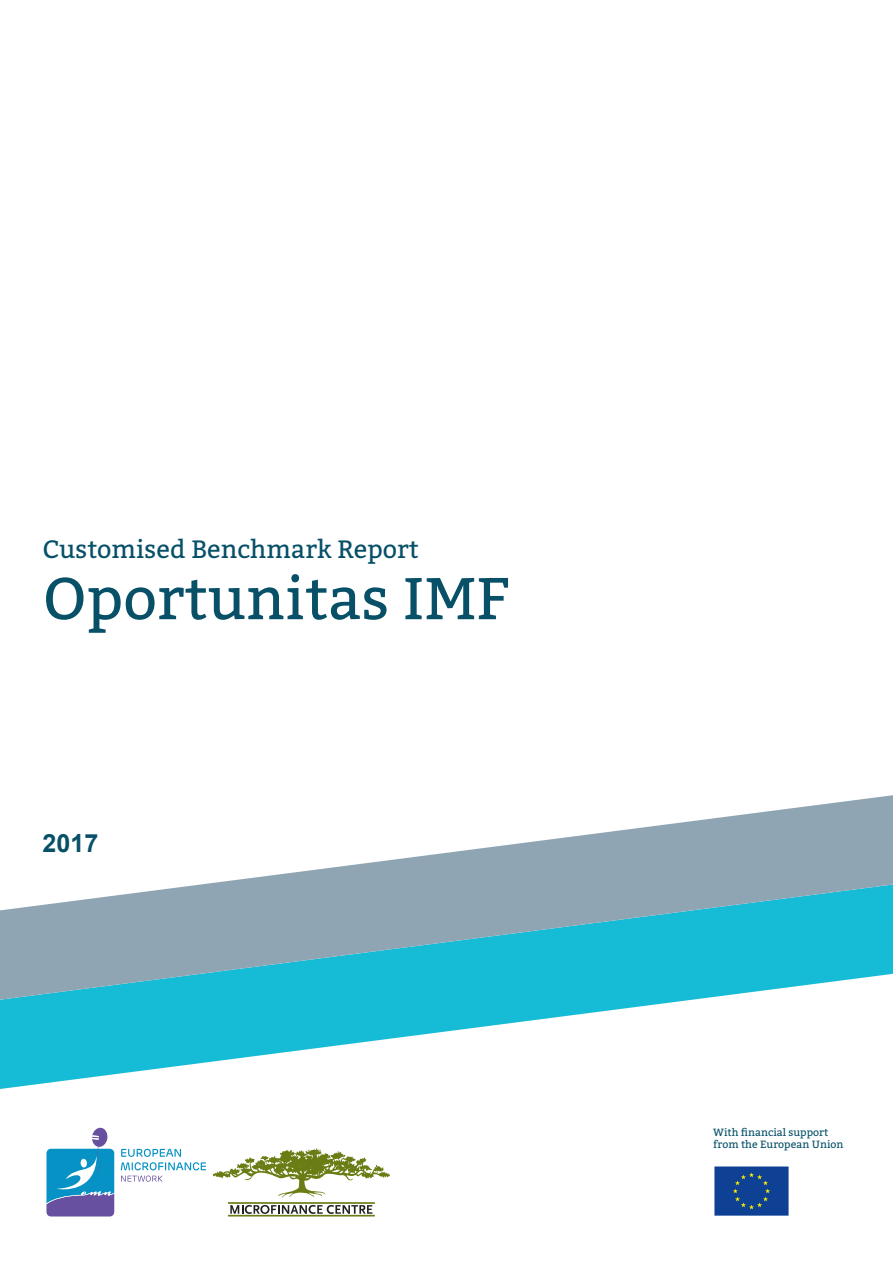
<style>
.page{position:relative;width:893px;height:1263px;background:#fff}
.page>*{position:absolute;margin:0;border:0;box-sizing:border-box;transform-origin:0 0}
.Titles{font:58.95px "Bitter";color:#075068}
.Titles-2{font:25.05px "Bitter";color:#075068}
.Titles-3{font:700 25.05px "Arial";color:#075068}
.Title_3{font:10.5px "Bitter";color:#075068}
</style>
<div class="page">
<svg style="left:47px;top:1127px;width:67px;height:89px"></svg>
<svg style="left:121px;top:1149px;width:85px;height:33px"></svg>
<svg style="left:213px;top:1148px;width:177px;height:50px"></svg>
<svg style="left:230px;top:1205px;width:142px;height:9px"></svg>
<hr style="left:228px;top:1202px;width:147px;height:2px;background:#6a7d14">
<hr style="left:228px;top:1215px;width:147px;height:1px;background:#6a7d14">
<img style="left:714px;top:1166px;width:75px;height:50px">
<svg style="left:0;top:1000px;width:690px;height:89px;fill:#16bbd6"></svg>
<svg style="left:0;top:795px;width:893px;height:205px"></svg>
<p class="Titles-2" style="left:43px;top:531px;width:378px">Customised Benchmark Report</p>
<p class="Titles" style="left:43px;top:556px;width:469px">Oportunitas IMF</p>
<p class="Titles-3" style="left:43px;top:825px;width:57px">2017</p>
<p class="Title_3" style="left:713px;top:1124px;width:117px">With financial support</p>
<p class="Title_3" style="left:713px;top:1137px;width:132px">from the European Union</p>
</div>
